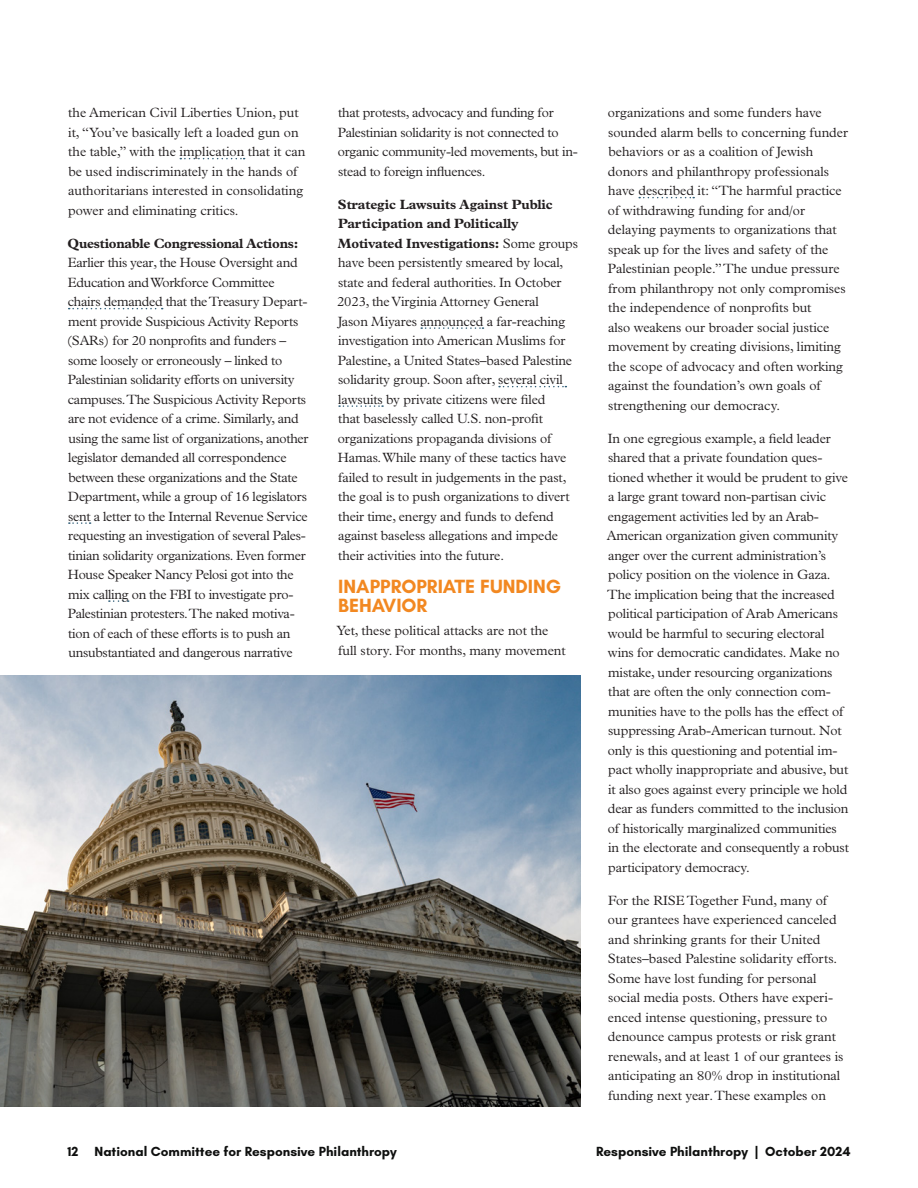
<style>
.page{position:relative;width:918px;height:1188px;background:#fff}
.page>*{position:absolute;margin:0;border:0;box-sizing:border-box;transform-origin:0 0}
.t1{font:700 19.5px/19.5px "Glacial Indifference";color:#f28821}
.body{font:300 13.5px/19.5px "Plantin MT Pro";letter-spacing:-.01em;color:#231f20}
.t2{font:700 13.5px "Glacial Indifference";color:#0e0f0e}
.s1{font-weight:700}
</style>
<div class="page">
<img style="left:0;top:675px;width:580px;height:432px">
<svg style="left:180px;top:158px;width:65px;height:1px"></svg>
<svg style="left:69px;top:308px;width:94px;height:1px"></svg>
<svg style="left:69px;top:522px;width:22px;height:2px"></svg>
<svg style="left:109px;top:600px;width:20px;height:2px"></svg>
<svg style="left:421px;top:327px;width:62px;height:2px"></svg>
<svg style="left:499px;top:386px;width:67px;height:1px"></svg>
<svg style="left:339px;top:405px;width:44px;height:2px"></svg>
<svg style="left:639px;top:197px;width:55px;height:1px"></svg>
<p class="body" style="left:68px;top:103px;width:239px">the American Civil Liberties Union, put it, “You’ve basically left a loaded gun on the table,” with the implication that it can be used indiscriminately in the hands of authoritarians interested in consolidating power and eliminating critics.</p>
<p class="body" style="left:67px;top:234px;width:243px"><span class="s1">Questionable Congressional Actions:<br></span>Earlier this year, the House Oversight and Education and Workforce Committee chairs demanded that the Treasury Depart&shy;ment provide Suspicious Activity Reports (SARs) for 20 nonprofits and funders – some loosely or erroneously – linked to Palestinian solidarity efforts on university campuses. The Suspicious Activity Reports are not evidence of a crime. Similarly, and using the same list of organizations, another legislator demanded all correspondence between these organizations and the State Department, while a group of 16 legislators sent a letter to the Internal Revenue Service requesting an investigation of several Pales&shy;tinian solidarity organizations. Even former House Speaker Nancy Pelosi got into the mix calling on the FBI to investigate pro-Palestinian protesters. The naked motiva&shy;tion of each of these efforts is to push an unsubstantiated and dangerous narrative</p>
<p class="body" style="left:338px;top:103px;width:241px">that protests, advocacy and funding for Palestinian solidarity is not connected to organic community-led movements, but in&shy;stead to foreign influences.</p>
<p class="body" style="left:337px;top:195px;width:242px"><span class="s1">Strategic Lawsuits Against Public Participation and Politically Motivated Investigations:</span> Some groups have been persistently smeared by local, state and federal authorities. In October 2023, the Virginia Attorney General<br>Jason Miyares announced a far-reaching investigation into American Muslims for Palestine, a United States–based Palestine solidarity group. Soon after, several civil lawsuits by private citizens were filed<br>that baselessly called U.S. non-profit organizations propaganda divisions of Hamas. While many of these tactics have failed to result in judgements in the past, the goal is to push organizations to divert their time, energy and funds to defend against baseless allegations and impede their activities into the future.</p>
<p class="t1" style="left:338px;top:576px;width:224px">INAPPROPRIATE FUNDING<br>BEHAVIOR</p>
<p class="body" style="left:337px;top:621px;width:231px">Yet, these political attacks are not the full story. For months, many movement</p>
<p class="body" style="left:608px;top:103px;width:242px">organizations and some funders have sounded alarm bells to concerning funder behaviors or as a coalition of Jewish donors and philanthropy professionals have described it: “The harmful practice of withdrawing funding for and/or delaying payments to organizations that speak up for the lives and safety of the Palestinian people.” The undue pressure from philanthropy not only compromises the independence of nonprofits but<br>also weakens our broader social justice movement by creating divisions, limiting the scope of advocacy and often working against the foundation’s own goals of strengthening our democracy.</p>
<p class="body" style="left:607px;top:429px;width:244px">In one egregious example, a field leader shared that a private foundation ques&shy;tioned whether it would be prudent to give a large grant toward non-partisan civic engagement activities led by an Arab-American organization given community anger over the current administration’s policy position on the violence in Gaza.<br>The implication being that the increased political participation of Arab Americans would be harmful to securing electoral wins for democratic candidates. Make no mistake, under resourcing organizations that are often the only connection com&shy;munities have to the polls has the effect of suppressing Arab-American turnout. Not only is this questioning and potential im&shy;pact wholly inappropriate and abusive, but it also goes against every principle we hold dear as funders committed to the inclusion of historically marginalized communities in the electorate and consequently a robust participatory democracy.</p>
<p class="body" style="left:608px;top:891px;width:237px">For the RISE Together Fund, many of our grantees have experienced canceled and shrinking grants for their United States–based Palestine solidarity efforts.<br>Some have lost funding for personal social media posts. Others have experi&shy;enced intense questioning, pressure to denounce campus protests or risk grant renewals, and at least 1 of our grantees is anticipating an 80% drop in institutional funding next year. These examples on</p>
<p class="t2" style="left:68px;top:1143px;width:331px">12 National Committee for Responsive Philanthropy</p>
<p class="t2" style="left:596px;top:1143px;width:256px">Responsive Philanthropy | October 2024</p>
</div>
